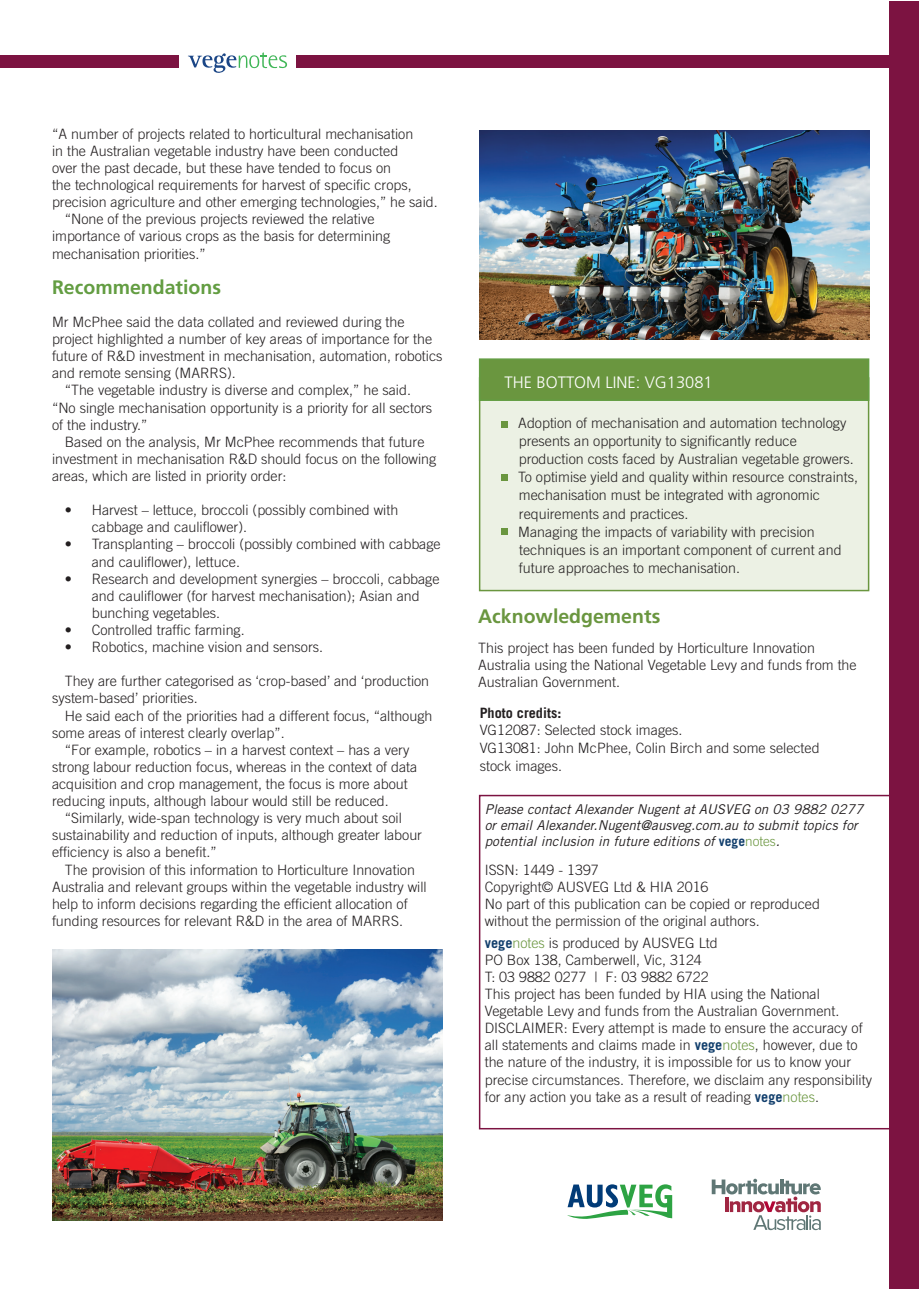
<style>
.page{position:relative;width:919px;height:1289px;background:#fff}
.page>*{position:absolute;margin:0;border:0;box-sizing:border-box;transform-origin:0 0}
.t1{font:700 19.5px "Frutiger LT Std";color:#6a963f}
.t2{font:700 19.5px "Frutiger LT Std";color:#639d42}
.t3{font:300 16.5px "Frutiger LT Std";color:#fff}
.t4{font:300 14.25px/17.1px "Trade Gothic LT Std";color:#231f20}
.t5{font:700 14.25px "Trade Gothic LT Std";color:#231f20}
.t6{font:italic 13.5px/16.2px "Trade Gothic LT Std";color:#231f20}
.s1{font-weight:700;font-style:normal;color:#123f6d}
.s2{font-weight:300;font-style:normal;color:#6a963f}
.s3{font-weight:700;color:#123f6d}
.s4{color:#6a963f}
</style>
<div class="page">
<div style="left:479px;top:377px;width:390px;height:214px;background:#ecf1e4;border:2px solid #6a963f"></div>
<div style="left:479px;top:358px;width:390px;height:43px;background:#6a963f;border:2px solid #639d42"></div>
<div style="left:479px;top:794px;width:419px;height:335px;border:2px solid #7c1341"></div>
<div style="left:888px;top:1px;width:30px;height:1287px;background:#7c1341"></div>
<svg style="left:567px;top:1184px;width:105px;height:35px"></svg>
<svg style="left:711px;top:1178px;width:109px;height:52px"></svg>
<div style="left:0;top:55px;width:179px;height:12px;background:#7c1341"></div>
<div style="left:296px;top:55px;width:622px;height:12px;background:#7c1341"></div>
<svg style="left:188px;top:52px;width:99px;height:21px"></svg>
<div style="left:501px;top:421px;width:6px;height:7px;background:#6a963f"></div>
<div style="left:501px;top:474px;width:6px;height:7px;background:#6a963f"></div>
<div style="left:501px;top:528px;width:6px;height:7px;background:#6a963f"></div>
<img style="left:479px;top:130px;width:390px;height:209px">
<img style="left:52px;top:949px;width:390px;height:271px">
<p class="t4" style="left:52px;top:125px;width:363px">“A number of projects related to horticultural mechanisation</p>
<p class="t4" style="left:52px;top:142px;width:348px">in the Australian vegetable industry have been conducted</p>
<p class="t4" style="left:52px;top:159px;width:340px">over the past decade, but these have tended to focus on</p>
<p class="t4" style="left:52px;top:176px;width:361px">the technological requirements for harvest of specific crops,</p>
<p class="t4" style="left:52px;top:193px;width:387px">precision agriculture and other emerging technologies,” he said.</p>
<p class="t4" style="left:65px;top:210px;width:311px">“None of the previous projects reviewed the relative</p>
<p class="t4" style="left:52px;top:228px;width:340px">importance of various crops as the basis for determining</p>
<p class="t4" style="left:52px;top:245px;width:155px">mechanisation priorities.”</p>
<h1 class="t2" style="left:52px;top:275px;width:171px">Recommendations</h1>
<p class="t4" style="left:52px;top:313px;width:354px">Mr McPhee said the data collated and reviewed during the</p>
<p class="t4" style="left:52px;top:330px;width:382px">project highlighted a number of key areas of importance for the</p>
<p class="t4" style="left:52px;top:347px;width:392px">future of R&amp;D investment in mechanisation, automation, robotics</p>
<p class="t4" style="left:52px;top:364px;width:185px">and remote sensing (MARRS).</p>
<p class="t4" style="left:65px;top:381px;width:347px">“The vegetable industry is diverse and complex,” he said.</p>
<p class="t4" style="left:52px;top:399px;width:381px">“No single mechanisation opportunity is a priority for all sectors</p>
<p class="t4" style="left:52px;top:416px;width:97px">of the industry.”</p>
<p class="t4" style="left:65px;top:433px;width:361px">Based on the analysis, Mr McPhee recommends that future</p>
<p class="t4" style="left:52px;top:450px;width:386px">investment in mechanisation R&amp;D should focus on the following</p>
<p class="t4" style="left:52px;top:467px;width:236px">areas, which are listed in priority order:</p>
<p class="t4" style="left:92px;top:501px;width:308px;text-indent:-27px">• Harvest – lettuce, broccoli (possibly combined with cabbage and cauliflower).</p>
<p class="t4" style="left:92px;top:535px;width:350px;text-indent:-27px">• Transplanting – broccoli (possibly combined with cabbage and cauliflower), lettuce.</p>
<p class="t4" style="left:92px;top:570px;width:349px;text-indent:-27px">• Research and development synergies – broccoli, cabbage and cauliflower (for harvest mechanisation); Asian and bunching vegetables.</p>
<p class="t4" style="left:65px;top:621px;width:181px">• Controlled traffic farming.</p>
<p class="t4" style="left:65px;top:638px;width:260px">• Robotics, machine vision and sensors.</p>
<p class="t4" style="left:52px;top:672px;width:378px;text-indent:13px">They are further categorised as ‘crop-based’ and ‘production system-based’ priorities.</p>
<p class="t4" style="left:65px;top:706px;width:369px">He said each of the priorities had a different focus, “although</p>
<p class="t4" style="left:52px;top:723px;width:234px">some areas of interest clearly overlap”.</p>
<p class="t4" style="left:65px;top:741px;width:346px">“For example, robotics – in a harvest context – has a very</p>
<p class="t4" style="left:52px;top:758px;width:367px">strong labour reduction focus, whereas in the context of data</p>
<p class="t4" style="left:52px;top:775px;width:357px">acquisition and crop management, the focus is more about</p>
<p class="t4" style="left:52px;top:792px;width:338px">reducing inputs, although labour would still be reduced.</p>
<p class="t4" style="left:65px;top:809px;width:338px">“Similarly, wide-span technology is very much about soil</p>
<p class="t4" style="left:52px;top:826px;width:371px">sustainability and reduction of inputs, although greater labour</p>
<p class="t4" style="left:52px;top:843px;width:166px">efficiency is also a benefit.”</p>
<p class="t4" style="left:65px;top:860px;width:351px">The provision of this information to Horticulture Innovation</p>
<p class="t4" style="left:52px;top:877px;width:376px">Australia and relevant groups within the vegetable industry will</p>
<p class="t4" style="left:52px;top:894px;width:357px">help to inform decisions regarding the efficient allocation of</p>
<p class="t4" style="left:52px;top:912px;width:352px">funding resources for relevant R&amp;D in the area of MARRS.</p>
<p class="t3" style="left:504px;top:373px;width:210px">THE BOTTOM LINE: VG13081</p>
<p class="t4" style="left:518px;top:414px;width:341px;line-height:18px">Adoption of mechanisation and automation technology presents an opportunity to significantly reduce production costs faced by Australian vegetable growers.<br>To optimise yield and quality within resource constraints, mechanisation must be integrated with agronomic requirements and practices.<br>Managing the impacts of variability with precision techniques is an important component of current and future approaches to mechanisation.</p>
<h1 class="t1" style="left:478px;top:605px;width:184px">Acknowledgements</h1>
<p class="t4" style="left:478px;top:639px;width:380px">This project has been funded by Horticulture Innovation<br>Australia using the National Vegetable Levy and funds from the<br>Australian Government.</p>
<p class="t5" style="left:479px;top:704px;width:83px">Photo credits:</p>
<p class="t4" style="left:479px;top:720px;width:341px;line-height:18px">VG12087: Selected stock images.<br>VG13081: John McPhee, Colin Birch and some selected stock images.</p>
<p class="t6" style="left:484px;top:801px;width:380px">Please contact Alexander Nugent at AUSVEG on 03 9882 0277 or email Alexander.Nugent@ausveg.com.au to submit topics for potential inclusion in future editions of <span class="s1">vege</span><span class="s2">notes</span>.</p>
<p class="t4" style="left:484px;top:861px;width:336px">ISSN: 1449 - 1397<br>Copyright© AUSVEG Ltd &amp; HIA 2016<br>No part of this publication can be copied or reproduced without the permission of the original authors.</p>
<p class="t4" style="left:484px;top:933px;width:389px"><span class="s3">vege</span><span class="s4">notes</span> is produced by AUSVEG Ltd<br>PO Box 138, Camberwell, Vic, 3124<br>T: 03 9882 0277 | F: 03 9882 6722<br>This project has been funded by HIA using the National Vegetable Levy and funds from the Australian Government.<br>DISCLAIMER: Every attempt is made to ensure the accuracy of all statements and claims made in <span class="s3">vege</span><span class="s4">notes</span>, however, due to the nature of the industry, it is impossible for us to know your precise circumstances. Therefore, we disclaim any responsibility for any action you take as a result of reading <span class="s3">vege</span><span class="s4">notes</span>.</p>
</div>
